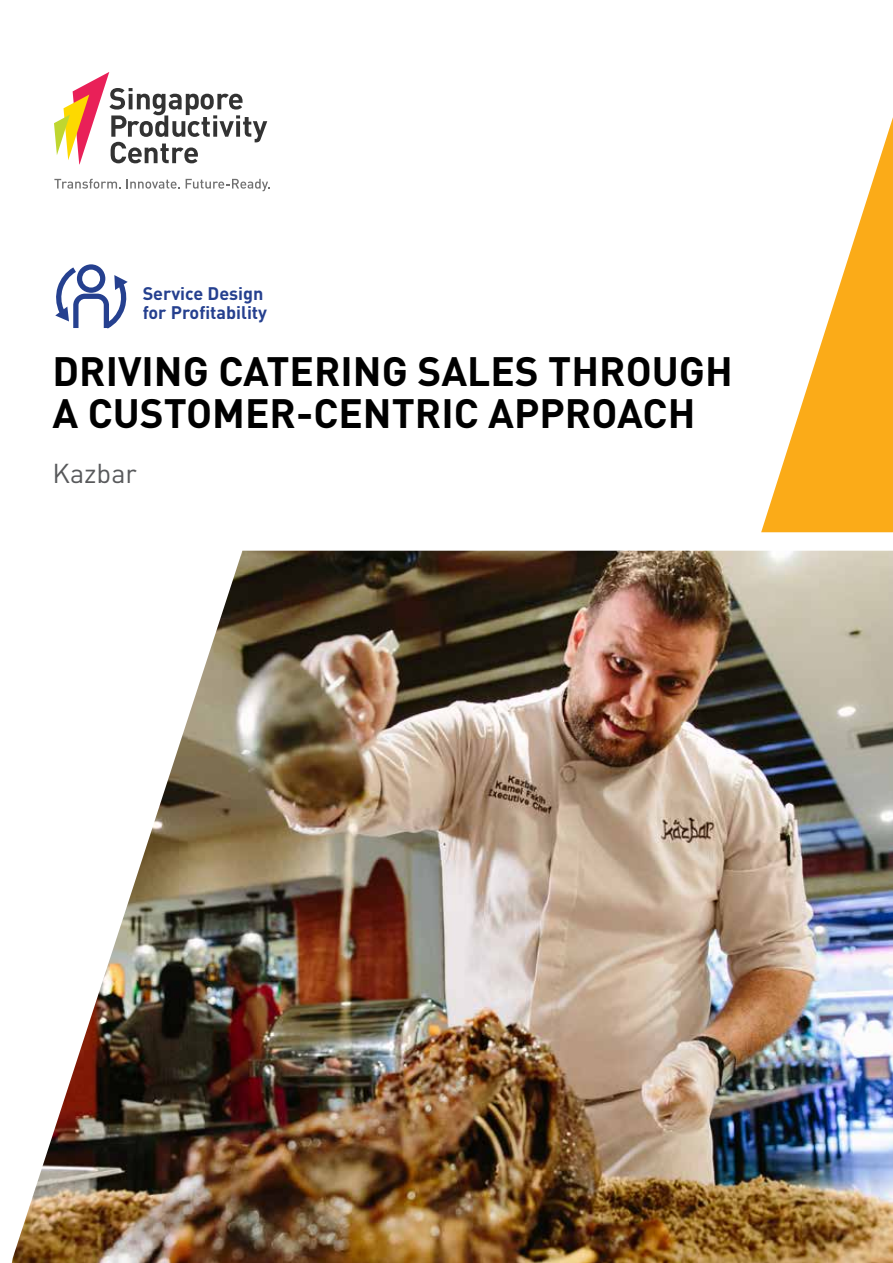
<style>
.page{position:relative;width:893px;height:1263px;background:#fff}
.page>*{position:absolute;margin:0;border:0;box-sizing:border-box;transform-origin:0 0}
.t1{font:700 40.5px/42px "DIN";color:#000}
.t2{font:27px "DIN";color:#58595b}
.t3{font:700 18px/19.5px "DIN";color:#25408f}
</style>
<div class="page">
<svg style="left:54px;top:179px;width:126px;height:10px"></svg>
<svg style="left:186px;top:179px;width:84px;height:12px"></svg>
<svg style="left:54px;top:72px;width:213px;height:92px"></svg>
<img style="left:12px;top:551px;width:881px;height:712px">
<svg style="left:761px;top:117px;width:132px;height:415px"></svg>
<svg style="left:55px;top:264px;width:73px;height:65px"></svg>
<p class="t3" style="left:143px;top:283px;width:126px">Service Design for Profitability</p>
<p class="t1" style="left:52px;top:348px;width:682px">DRIVING CATERING SALES THROUGH<br>A CUSTOMER-CENTRIC APPROACH</p>
<p class="t2" style="left:52px;top:457px;width:86px">Kazbar</p>
</div>
